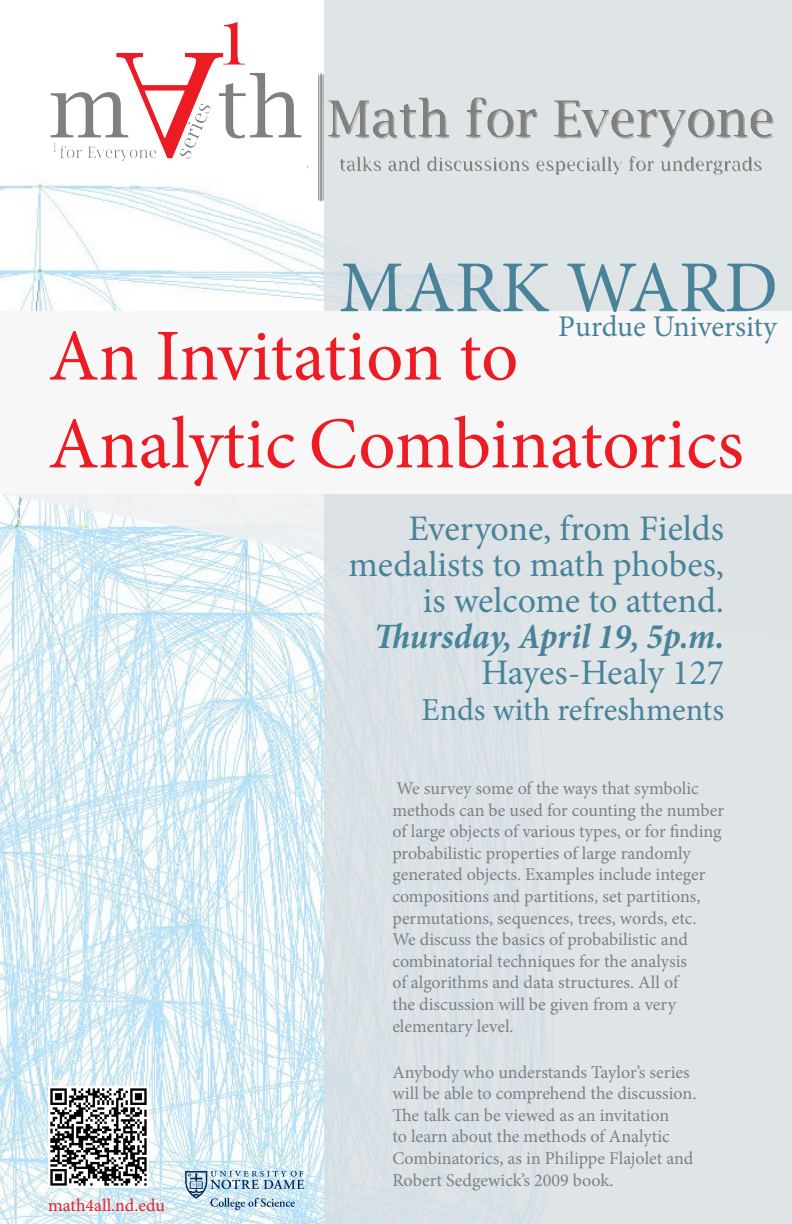
<style>
.page{position:relative;width:792px;height:1224px;background:#fff}
.page>*{position:absolute;margin:0;border:0;box-sizing:border-box;transform-origin:0 0}
.t1{font:73.2px/87.8px "Minion Pro";letter-spacing:-.005em;color:#ed1c24}
.t2{font:73.2px "Minion Pro";color:#49839a}
.t3{font:36px/36px "Minion Pro";letter-spacing:-.005em;color:#49839a;text-align:right}
.t4{font:italic 700 condensed 36px/36px "Minion Pro";color:#49839a;text-align:right}
.t5{font:32px "Minion Pro";color:#49839a}
.t6{font:30px "Minion Pro";letter-spacing:-.005em;color:#49839a}
.t7{font:18px/21.6px "Minion Pro";color:#808080}
.t8{font:17.9px "Minion Pro";color:#ed1c24}
.s1{font-weight:400;font-style:normal;font-stretch:normal}
</style>
<div class="page">
<img style="left:0;top:166px;width:324px;height:1058px">
<svg style="left:0;top:493px;width:324px;height:153px"></svg>
<div style="left:324px;top:0;width:468px;height:1224px;background:#dfe4e7"></div>
<div style="left:0;top:311px;width:792px;height:182px;background:#f7f7f8"></div>
<img style="left:50px;top:22px;width:252px;height:139px">
<img style="left:308px;top:73px;width:466px;height:138px">
<img style="left:48px;top:1087px;width:101px;height:100px">
<svg style="left:185px;top:1171px;width:119px;height:39px;background:#aec8d9"></svg>
<p class="t2" style="left:339px;top:239px;width:441px">MARK WARD</p>
<p class="t6" style="left:558px;top:306px;width:220px">Purdue University</p>
<p class="t1" style="left:48px;top:313px;width:697px">An Invitation to<br>Analytic Combinatorics</p>
<p class="t3" style="left:349px;top:510px;width:377px">Everyone, from Fields medalists to math phobes, is welcome to attend.</p>
<p class="t4" style="left:374px;top:618px;width:351px">Thursday, April 19, 5p.m.<br><span class="s1">Hayes-Healy 127</span></p>
<p class="t5" style="left:422px;top:688px;width:304px">Ends with refreshments</p>
<p class="t8" style="left:48px;top:1193px;width:118px">math4all.nd.edu</p>
<p class="t7" style="left:392px;top:777px;width:333px">We survey some of the ways that symbolic methods can be used for counting the number of large objects of various types, or for finding probabilistic properties of large randomly generated objects. Examples include integer compositions and partitions, set partitions, permutations, sequences, trees, words, etc.<br>We discuss the basics of probabilistic and combinatorial techniques for the analysis<br>of algorithms and data structures. All of<br>the discussion will be given from a very elementary level.</p>
<p class="t7" style="left:392px;top:1061px;width:306px">Anybody who understands Taylor’s series will be able to comprehend the discussion.<br>The talk can be viewed as an invitation<br>to learn about the methods of Analytic Combinatorics, as in Philippe Flajolet and Robert Sedgewick’s 2009 book.</p>
</div>
